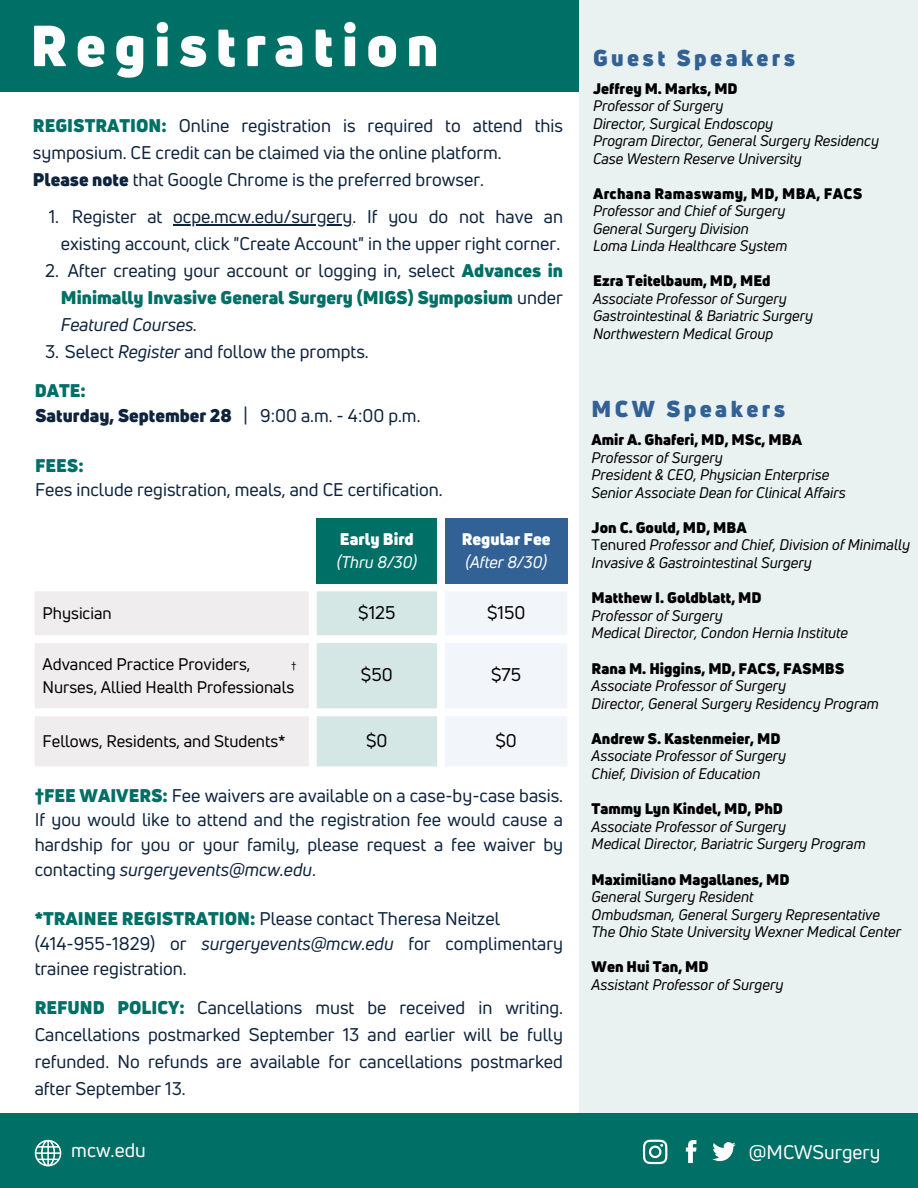
<style>
.page{position:relative;width:918px;height:1188px;background:#fff}
.page>*{position:absolute;margin:0;border:0;box-sizing:border-box;transform-origin:0 0}
.t1{font:900 56.55px "Uni Neue";letter-spacing:.15em;color:#fff}
.t2{font:900 22.65px "Uni Neue";letter-spacing:.15em;color:#326295}
.t3{font:900 22.5px "Uni Neue";letter-spacing:.15em;color:#326295}
.t4{font:19.2px "Uni Neue";color:#fff}
.t5{font:18px/24.8px "Uni Neue";color:#0e233c}
.t6{font:900 18px/27px "Uni Neue";color:#006f66;text-align:justify}
.t7{font:900 18px "Uni Neue";color:#0e233c}
.t8{font:18px "Uni Neue";color:#000}
.t9{font:16.5px/23px "Uni Neue";color:#000}
.t10{font:italic 16.5px/23px "Uni Neue";color:#fff}
.t11{font:900 16.5px "Uni Neue";color:#fff}
.t12{font:italic 15px "Uni Neue";color:#000}
.t13{font:900 15px "Uni Neue";color:#000}
.t14{font:900 15px "Uni Neue";letter-spacing:.02em;color:#000}
.t15{font:9.75px "Uni Neue";color:#000}
.s1{font-weight:900;color:#006f66}
.s2{font-weight:900}
.s3{font-weight:400;color:#0e233c}
.s4{font-weight:400;font-style:italic;color:#0e233c}
.s5{font-style:italic}
.s6{font-weight:400}
.s7{font-weight:900;font-style:normal}
.s8{font-style:normal}
</style>
<div class="page">
<div style="left:0;top:0;width:918px;height:92px;background:#006f66"></div>
<div style="left:579px;top:0;width:339px;height:1135px;background:#eaf2f1"></div>
<div style="left:0;top:1113px;width:918px;height:75px;background:#006f66"></div>
<svg style="left:712px;top:1142px;width:24px;height:19px"></svg>
<svg style="left:686px;top:1140px;width:11px;height:23px"></svg>
<svg style="left:643px;top:1140px;width:24px;height:24px"></svg>
<svg style="left:35px;top:1140px;width:26px;height:27px"></svg>
<div style="left:317px;top:518px;width:120px;height:66px;background:#006f66"></div>
<div style="left:445px;top:518px;width:122px;height:66px;background:#326295"></div>
<svg style="left:35px;top:591px;width:274px;height:175px;background:#f0eeee"></svg>
<svg style="left:317px;top:591px;width:120px;height:175px;background:#d7e9e7"></svg>
<svg style="left:445px;top:592px;width:122px;height:174px"></svg>
<hr style="left:173px;top:224px;width:180px;height:1px;background:#0e233c">
<p class="t1" style="left:30px;top:7px;width:410px">Registration</p>
<p class="t5" style="left:33px;top:112px;width:532px;line-height:27px"><span class="s1">REGISTRATION:</span> Online registration is required to attend this symposium. CE credit can be claimed via the online platform.<br><span class="s2">Please note</span> that Google Chrome is the preferred browser.</p>
<p class="t5" style="left:72px;top:204px;width:92px">Register at</p>
<h3 class="t5" style="left:61px;top:203px;width:504px;line-height:27px;text-align:right">ocpe.mcw.edu/surgery. If you do not have an<br>existing account, click "Create Account" in the upper right corner.</h3>
<h3 class="t5" style="left:49px;top:204px;width:12px">1.</h3>
<h4 class="t6" style="left:61px;top:257px;width:504px;text-indent:7px"><span class="s3">After creating your account or logging in, select</span> Advances in Minimally Invasive General Surgery (MIGS) Symposium <span class="s3">under </span><span class="s4">Featured Courses.</span></h4>
<p class="t5" style="left:45px;top:258px;width:15px">2.</p>
<h4 class="t5" style="left:45px;top:339px;width:325px">3. Select <span class="s5">Register</span> and follow the prompts.</h4>
<p class="t6" style="left:35px;top:377px;width:53px">DATE:</p>
<p class="t7" style="left:35px;top:403px;width:387px">Saturday, September 28 <span class="s6">| 9:00 a.m. - 4:00 p.m.</span></p>
<p class="t5" style="left:35px;top:453px;width:409px"><span class="s1">FEES:<br></span>Fees include registration, meals, and CE certification.</p>
<h2 class="t10" style="left:337px;top:527px;width:82px"><span class="s7">Early Bird </span>(Thru 8/30)</h2>
<p class="t11" style="left:462px;top:528px;width:91px">Regular Fee</p>
<p class="t10" style="left:466px;top:550px;width:83px">(After 8/30)</p>
<p class="t9" style="left:43px;top:602px;width:71px">Physician</p>
<p class="t8" style="left:358px;top:600px;width:39px">$125</p>
<p class="t8" style="left:487px;top:600px;width:40px">$150</p>
<p class="t9" style="left:43px;top:652px;width:253px">Advanced Practice Providers,<br>Nurses, Allied Health Professionals</p>
<p class="t8" style="left:361px;top:662px;width:33px">$50</p>
<p class="t8" style="left:491px;top:662px;width:32px">$75</p>
<h4 class="t15" style="left:291px;top:659px;width:7px">†</h4>
<p class="t9" style="left:43px;top:729px;width:245px">Fellows, Residents, and Students*</p>
<p class="t8" style="left:366px;top:728px;width:23px">$0</p>
<p class="t8" style="left:495px;top:728px;width:23px">$0</p>
<h2 class="t5" style="left:35px;top:783px;width:530px;text-align:justify"><span class="s1">†FEE WAIVERS:</span> Fee waivers are available on a case-by-case basis.<br>If you would like to attend and the registration fee would cause a hardship for you or your family, please request a fee waiver by contacting <span class="s5">surgeryevents@mcw.edu</span>.</h2>
<p class="t5" style="left:35px;top:906px;width:530px"><span class="s1">*TRAINEE REGISTRATION:</span> Please contact Theresa Neitzel (414-955-1829) or <span class="s5">surgeryevents@mcw.edu</span> for complimentary trainee registration.</p>
<p class="t5" style="left:35px;top:994px;width:530px;line-height:27px;text-align:justify"><span class="s1">REFUND POLICY:</span> Cancellations must be received in writing.<br>Cancellations postmarked September 13 and earlier will be fully refunded. No refunds are available for cancellations postmarked after September 13.</p>
<p class="t4" style="left:71px;top:1137px;width:76px">mcw.edu</p>
<p class="t3" style="left:593px;top:43px;width:204px">Guest Speakers</p>
<p class="t13" style="left:593px;top:78px;width:146px">Jeffrey M. Marks, MD</p>
<p class="t12" style="left:593px;top:96px;width:132px">Professor of Surgery</p>
<p class="t12" style="left:593px;top:113px;width:182px">Director, Surgical Endoscopy</p>
<p class="t12" style="left:593px;top:131px;width:288px">Program Director, General Surgery Residency</p>
<p class="t12" style="left:593px;top:148px;width:210px">Case Western Reserve University</p>
<p class="t14" style="left:593px;top:183px;width:271px">Archana Ramaswamy, MD, MBA, FACS</p>
<p class="t12" style="left:593px;top:201px;width:194px">Professor and Chief of Surgery</p>
<p class="t12" style="left:593px;top:218px;width:157px">General Surgery Division</p>
<p class="t12" style="left:593px;top:236px;width:196px">Loma Linda Healthcare System</p>
<p class="t13" style="left:593px;top:271px;width:179px">Ezra Teitelbaum, MD, MEd</p>
<h4 class="t12" style="left:593px;top:288px;width:195px">Associate Professor of Surgery</h4>
<h4 class="t12" style="left:593px;top:306px;width:222px">Gastrointestinal &amp; Bariatric Surgery</h4>
<h4 class="t12" style="left:593px;top:323px;width:182px">Northwestern Medical Group</h4>
<p class="t2" style="left:592px;top:394px;width:195px">MCW Speakers</p>
<p class="t13" style="left:592px;top:429px;width:212px">Amir A. Ghaferi, MD, MSc, MBA</p>
<p class="t12" style="left:592px;top:447px;width:133px">Professor of Surgery</p>
<p class="t12" style="left:592px;top:464px;width:239px">President &amp; CEO, Physician Enterprise</p>
<p class="t12" style="left:592px;top:482px;width:256px">Senior Associate Dean for Clinical Affairs</p>
<p class="t13" style="left:592px;top:517px;width:157px">Jon C. Gould, MD, MBA</p>
<p class="t12" style="left:592px;top:535px;width:320px"><span class="s8">Tenured</span> Professor and Chief, Division of Minimally</p>
<p class="t12" style="left:592px;top:552px;width:222px">Invasive &amp; Gastrointestinal Surgery</p>
<p class="t13" style="left:592px;top:587px;width:172px">Matthew I. Goldblatt, MD</p>
<p class="t12" style="left:592px;top:605px;width:133px">Professor of Surgery</p>
<p class="t12" style="left:592px;top:623px;width:258px">Medical Director, Condon Hernia Institute</p>
<p class="t13" style="left:592px;top:658px;width:254px">Rana M. Higgins, MD, FACS, FASMBS</p>
<p class="t12" style="left:592px;top:675px;width:196px">Associate Professor of Surgery</p>
<p class="t12" style="left:592px;top:693px;width:289px">Director, General Surgery Residency Program</p>
<p class="t13" style="left:592px;top:728px;width:190px">Andrew S. Kastenmeier, MD</p>
<p class="t12" style="left:592px;top:746px;width:196px">Associate Professor of Surgery</p>
<p class="t12" style="left:592px;top:763px;width:170px">Chief, Division of Education</p>
<p class="t13" style="left:592px;top:798px;width:193px">Tammy Lyn Kindel, MD, PhD</p>
<p class="t12" style="left:592px;top:816px;width:196px">Associate Professor of Surgery</p>
<p class="t12" style="left:592px;top:834px;width:276px">Medical Director, Bariatric Surgery Program</p>
<p class="t13" style="left:592px;top:869px;width:200px">Maximiliano Magallanes, MD</p>
<p class="t12" style="left:592px;top:886px;width:164px">General Surgery Resident</p>
<p class="t12" style="left:592px;top:904px;width:290px">Ombudsman, General Surgery Representative</p>
<p class="t12" style="left:592px;top:922px;width:311px">The Ohio State University Wexner Medical Center</p>
<h4 class="t13" style="left:592px;top:957px;width:119px">Wen Hui Tan, MD</h4>
<p class="t12" style="left:592px;top:974px;width:193px">Assistant Professor of Surgery</p>
<p class="t4" style="left:749px;top:1139px;width:133px">@MCWSurgery</p>
</div>
